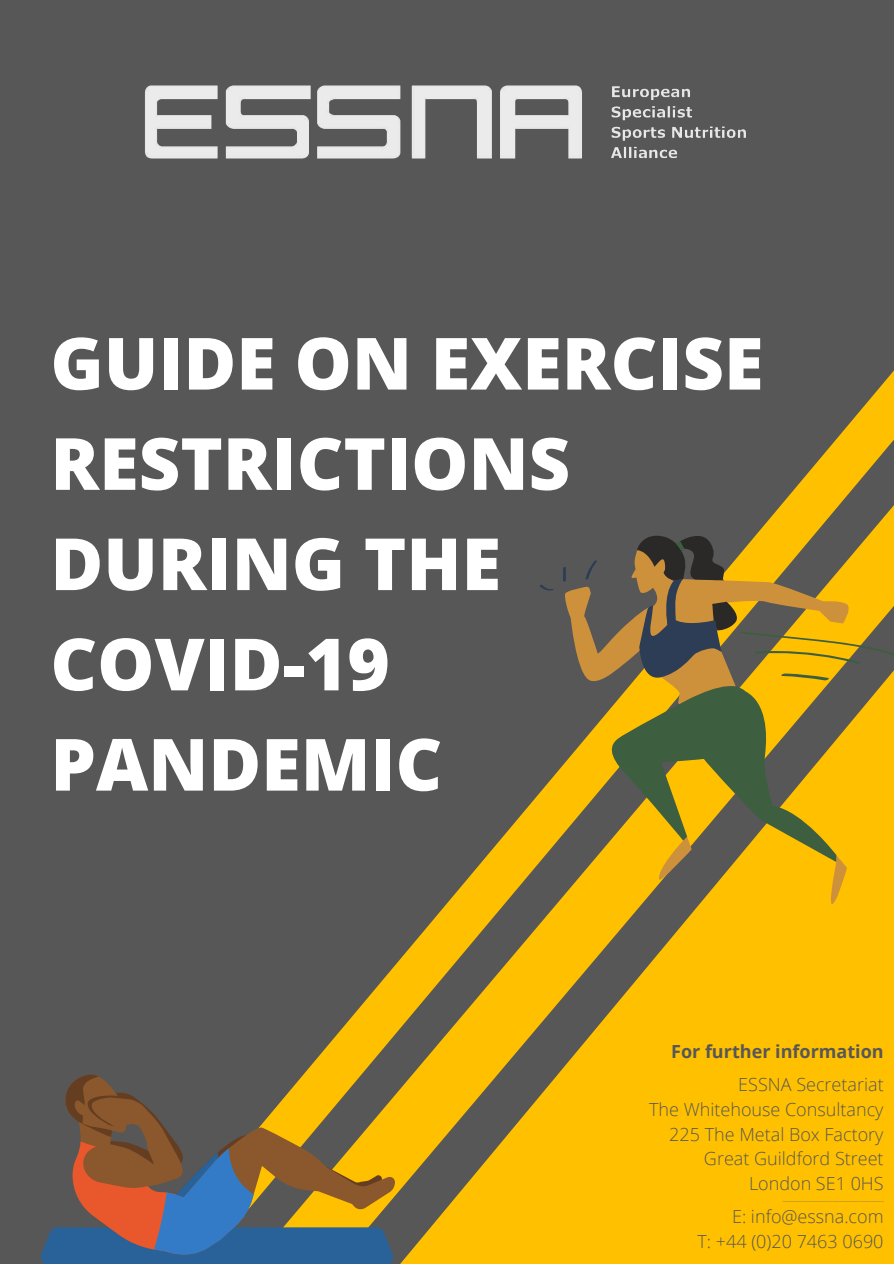
<style>
.page{position:relative;width:894px;height:1264px;background:#fff}
.page>*{position:absolute;margin:0;border:0;box-sizing:border-box;transform-origin:0 0}
.t1{font:800 72px/100.2px "Open Sans";color:#fff}
.t2{font:300 18px/24.8px "Open Sans";color:#575757;text-align:right}
.t3{font:700 18px "Open Sans";color:#575757}
.t4{font:300 6px "Open Sans";color:#575757}
</style>
<div class="page">
<div style="left:0;top:0;width:893px;height:1263px;background:#575757"></div>
<svg style="left:325px;top:372px;width:568px;height:891px"></svg>
<img style="left:145px;top:85px;width:601px;height:74px">
<svg style="left:564px;top:682px;width:284px;height:222px;fill:#ffc000"></svg>
<svg style="left:611px;top:541px;width:282px;height:321px"></svg>
<svg style="left:539px;top:527px;width:201px;height:155px"></svg>
<svg style="left:41px;top:1074px;width:354px;height:189px"></svg>
<h1 class="t1" style="left:50px;top:311px;width:714px">GUIDE ON EXERCISE<br>RESTRICTIONS<br>DURING THE<br>COVID-19<br>PANDEMIC</h1>
<p class="t3" style="left:671px;top:1039px;width:214px">For further information</p>
<p class="t2" style="left:649px;top:1071px;width:236px">ESSNA Secretariat<br>The Whitehouse Consultancy<br>225 The Metal Box Factory<br>Great Guildford Street<br>London SE1 0HS</p>
<p class="t4" style="left:782px;top:1194px;width:103px">_________________________________________</p>
<p class="t2" style="left:697px;top:1203px;width:187px">E: info@essna.com<br>T: +44 (0)20 7463 0690</p>
</div>
